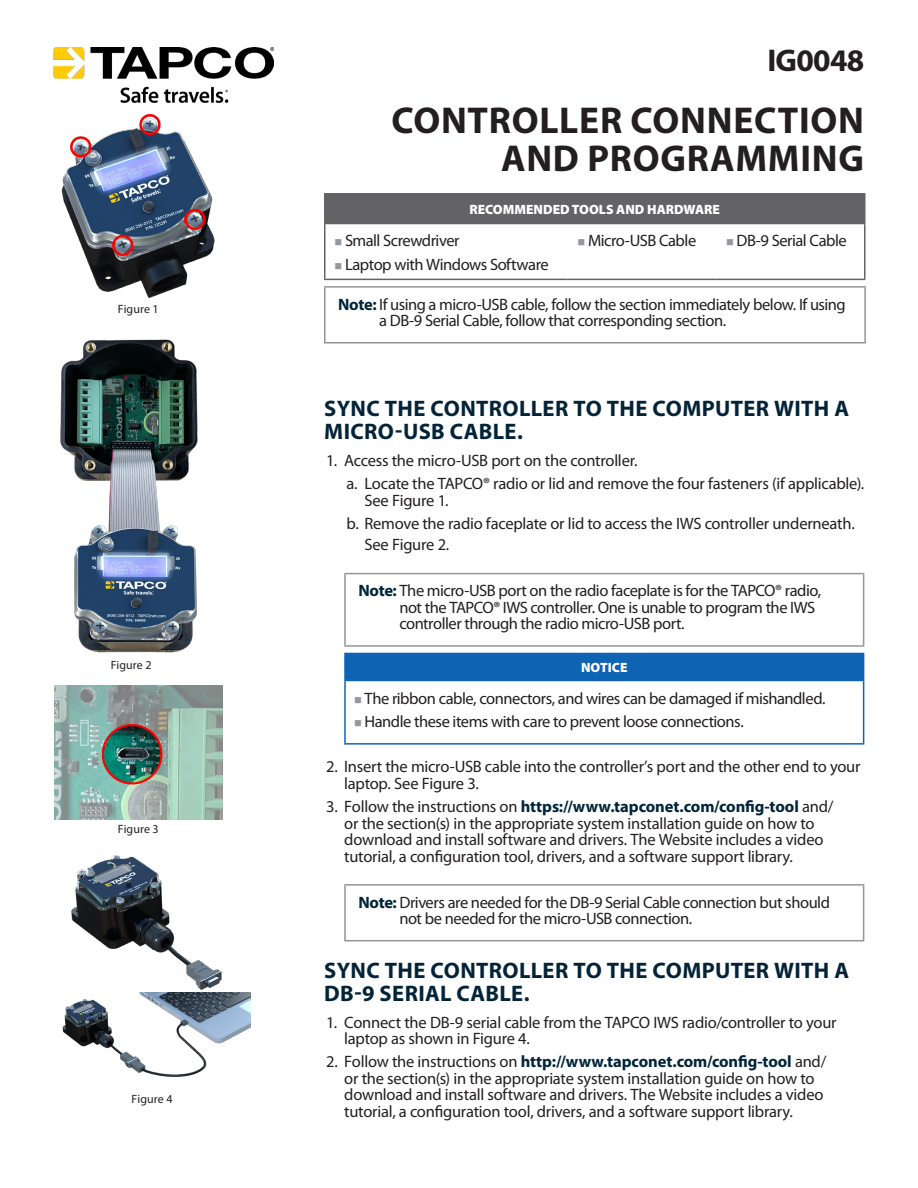
<style>
.page{position:relative;width:918px;height:1188px;background:#fff}
.page>*{position:absolute;margin:0;border:0;box-sizing:border-box;transform-origin:0 0}
.Document_Title{font:700 37.5px/37.5px "Myriad Pro";letter-spacing:.02em;color:#231f20;text-align:right}
.Level_1_Body{font:700 31.5px "Myriad Pro";letter-spacing:-.02em;color:#231f20}
.Section_Header{font:700 22.5px/22.5px "Myriad Pro";letter-spacing:.015em;color:#032438}
.Install_body{font:16.5px/16.5px "Myriad Pro";letter-spacing:-.02em;color:#231f20}
.t1{font:900 13.5px "Myriad Pro";color:#fff}
.Figure_Number{font:12px "Myriad Pro";letter-spacing:.005em;color:#231f20}
.s1{font-weight:700;color:#00253a}
</style>
<div class="page">
<img style="left:53px;top:48px;width:221px;height:55px">
<div style="left:325px;top:193px;width:540px;height:31px;background:#636366"></div>
<hr style="left:864px;top:193px;width:2px;height:30px;background:#636366">
<hr style="left:324px;top:193px;width:2px;height:30px;background:#636366">
<hr style="left:324px;top:223px;width:244px;height:1px;background:#636366">
<hr style="left:324px;top:224px;width:2px;height:55px;background:#636366">
<hr style="left:716px;top:223px;width:150px;height:1px;background:#636366">
<hr style="left:864px;top:224px;width:2px;height:55px;background:#636366">
<hr style="left:324px;top:279px;width:244px;height:1px;background:#636366">
<hr style="left:568px;top:279px;width:148px;height:1px;background:#636366">
<hr style="left:716px;top:279px;width:150px;height:1px;background:#636366">
<hr style="left:324px;top:286px;width:542px;height:2px;background:#939598">
<hr style="left:324px;top:288px;width:2px;height:54px;background:#939598">
<hr style="left:864px;top:288px;width:2px;height:54px;background:#939598">
<hr style="left:324px;top:342px;width:542px;height:2px;background:#939598">
<hr style="left:344px;top:573px;width:520px;height:1px;background:#939598">
<hr style="left:344px;top:574px;width:2px;height:71px;background:#939598">
<hr style="left:863px;top:574px;width:1px;height:71px;background:#939598">
<hr style="left:344px;top:645px;width:520px;height:2px;background:#939598">
<div style="left:345px;top:653px;width:519px;height:27px;background:#0e63b2"></div>
<hr style="left:344px;top:653px;width:520px;height:1px;background:#0e63b2">
<hr style="left:344px;top:654px;width:2px;height:26px;background:#0e63b2">
<hr style="left:344px;top:680px;width:520px;height:1px;background:#0e63b2">
<hr style="left:344px;top:681px;width:2px;height:62px;background:#0e63b2">
<hr style="left:863px;top:681px;width:1px;height:62px;background:#0e63b2">
<hr style="left:344px;top:743px;width:520px;height:2px;background:#0e63b2">
<hr style="left:344px;top:884px;width:520px;height:2px;background:#939598">
<hr style="left:344px;top:886px;width:2px;height:54px;background:#939598">
<hr style="left:863px;top:886px;width:1px;height:54px;background:#939598">
<hr style="left:344px;top:940px;width:520px;height:1px;background:#939598">
<img style="left:61px;top:113px;width:154px;height:185px">
<img style="left:60px;top:339px;width:138px;height:314px">
<img style="left:54px;top:686px;width:169px;height:134px">
<img style="left:62px;top:855px;width:188px;height:222px">
<p class="Figure_Number" style="left:118px;top:302px;width:42px">Figure 1</p>
<p class="Figure_Number" style="left:111px;top:658px;width:42px">Figure 2</p>
<p class="Figure_Number" style="left:118px;top:822px;width:42px">Figure 3</p>
<p class="Figure_Number" style="left:132px;top:1091px;width:42px">Figure 4</p>
<p class="Level_1_Body" style="left:768px;top:40px;width:98px">IG0048</p>
<p class="Document_Title" style="left:391px;top:101px;width:474px">CONTROLLER CONNECTION<br>AND PROGRAMMING</p>
<p class="t1" style="left:470px;top:200px;width:252px">RECOMMENDED TOOLS AND HARDWARE</p>
<p class="Install_body" style="left:345px;top:232px;width:116px">Small Screwdriver</p>
<p class="Install_body" style="left:345px;top:256px;width:205px">Laptop with Windows Software</p>
<p class="Install_body" style="left:588px;top:232px;width:110px">Micro-USB Cable</p>
<p class="Install_body" style="left:736px;top:232px;width:112px">DB-9 Serial Cable</p>
<p class="Install_body" style="left:379px;top:296px;width:468px;text-indent:-41px"><span class="s1">Note:</span> If using a micro-USB cable, follow the section immediately below. If using a DB-9 Serial Cable, follow that corresponding section.</p>
<p class="Section_Header" style="left:324px;top:397px;width:526px">SYNC THE CONTROLLER TO THE COMPUTER WITH A<br>MICRO-USB CABLE.</p>
<p class="Install_body" style="left:326px;top:452px;width:313px">1. Access the micro-USB port on the controller.</p>
<p class="Install_body" style="left:364px;top:475px;width:501px;text-indent:-18px">a. Locate the TAPCO® radio or lid and remove the four fasteners (if applicable).<br>See Figure 1.</p>
<p class="Install_body" style="left:364px;top:512px;width:492px;line-height:21.6px;text-indent:-18px">b. Remove the radio faceplate or lid to access the IWS controller underneath.<br>See Figure 2.</p>
<p class="Install_body" style="left:399px;top:582px;width:423px;text-indent:-41px"><span class="s1">Note:</span> The micro-USB port on the radio faceplate is for the TAPCO® radio, not the TAPCO® IWS controller. One is unable to program the IWS controller through the radio micro-USB port.</p>
<p class="t1" style="left:581px;top:658px;width:48px">NOTICE</p>
<p class="Install_body" style="left:364px;top:690px;width:463px">The ribbon cable, connectors, and wires can be damaged if mishandled.</p>
<p class="Install_body" style="left:364px;top:713px;width:381px">Handle these items with care to prevent loose connections.</p>
<p class="Install_body" style="left:344px;top:758px;width:518px;text-indent:-18px">2. Insert the micro-USB cable into the controller’s port and the other end to your laptop. See Figure 3.</p>
<p class="Install_body" style="left:344px;top:798px;width:491px;text-indent:-18px">3. Follow the instructions on <span class="s1">https://www.tapconet.com/config-tool</span> and/ or the section(s) in the appropriate system installation guide on how to download and install software and drivers. The Website includes a video tutorial, a configuration tool, drivers, and a software support library.</p>
<p class="Install_body" style="left:399px;top:894px;width:432px;text-indent:-41px"><span class="s1">Note:</span> Drivers are needed for the DB-9 Serial Cable connection but should not be needed for the micro-USB connection.</p>
<p class="Section_Header" style="left:324px;top:959px;width:526px">SYNC THE CONTROLLER TO THE COMPUTER WITH A<br>DB-9 SERIAL CABLE.</p>
<p class="Install_body" style="left:344px;top:1014px;width:494px;text-indent:-18px">1. Connect the DB-9 serial cable from the TAPCO IWS radio/controller to your laptop as shown in Figure 4.</p>
<p class="Install_body" style="left:344px;top:1053px;width:484px;text-indent:-18px">2. Follow the instructions on <span class="s1">http://www.tapconet.com/config-tool</span> and/ or the section(s) in the appropriate system installation guide on how to download and install software and drivers. The Website includes a video tutorial, a configuration tool, drivers, and a software support library.</p>
</div>
